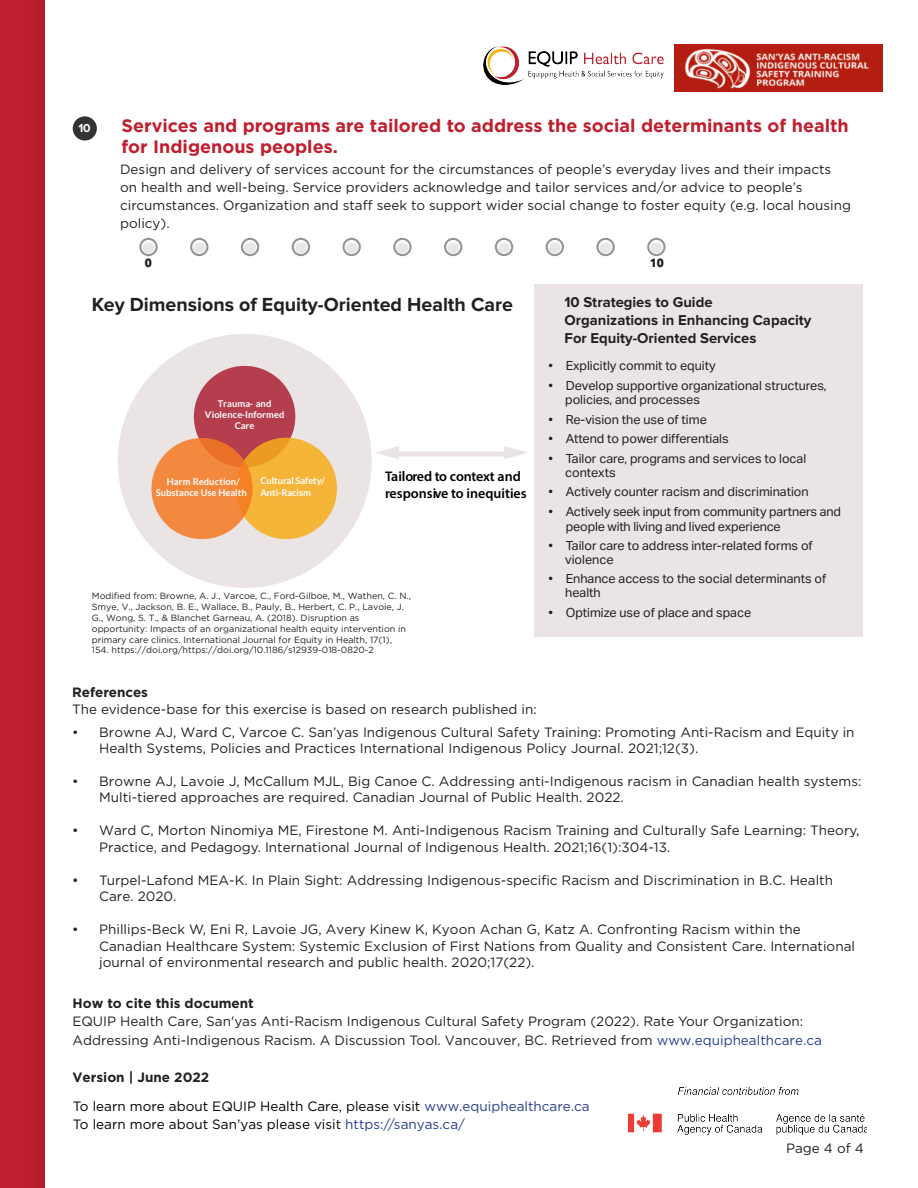
<style>
.page{position:relative;width:918px;height:1188px;background:#fff}
.page>*{position:absolute;margin:0;border:0;box-sizing:border-box;transform-origin:0 0}
.t1{font:700 19.65px "Proxima Nova";color:#231f20}
.Question_Heading{font:700 18px/21.6px "Gotham";color:#bf1f2e}
.t2{font:700 14.85px/17.9px "Proxima Nova";color:#231f20}
.t3{font:600 14.1px/16.8px "Myriad Pro";color:#000}
.EQUIP_body_text{font:13.5px/16.5px "Gotham";color:#231f20}
.EQUIP_Body_text{font:13.5px/18.5px "Gotham";color:#231f20}
.EQUIP_Body_text-2{font:13.5px/18px "Gotham";color:#000}
.EQUIP_Body_text-3{font:700 13.5px "Gotham";color:#231f20}
.t4{font:13.5px "Gotham";color:#221e1f}
.t5{font:12.6px/14.1px "Aktiv Grotesk";color:#231f20}
.t6{font:800 12px "Aktiv Grotesk";color:#231f20}
.Heading_4{font:700 12px "Proxima Nova";color:#fff}
.t7{font:700 9.3px/11.2px "Lato";color:#fff;text-align:center}
.t8{font:9px/10.8px "Gotham";color:#221e1f}
.s1{font-weight:700}
.s2{color:#253f8e}
</style>
<div class="page">
<div style="left:0;top:0;width:45px;height:1188px;background:#bf1f2e"></div>
<img style="left:483px;top:46px;width:180px;height:39px">
<img style="left:675px;top:44px;width:207px;height:47px">
<img style="left:628px;top:1087px;width:238px;height:48px">
<div style="left:73px;top:116px;width:24px;height:25px;background:#323332;border-radius:50%"></div>
<svg style="left:193px;top:240px;width:13px;height:13px"></svg>
<div style="left:190px;top:238px;width:18px;height:18px;border:2px solid #939598;border-radius:50%"></div>
<svg style="left:244px;top:240px;width:13px;height:13px"></svg>
<div style="left:241px;top:238px;width:18px;height:18px;border:2px solid #939598;border-radius:50%"></div>
<svg style="left:294px;top:240px;width:13px;height:13px"></svg>
<div style="left:292px;top:238px;width:18px;height:18px;border:2px solid #939598;border-radius:50%"></div>
<svg style="left:345px;top:240px;width:13px;height:13px"></svg>
<div style="left:342px;top:238px;width:19px;height:18px;border:2px solid #939598;border-radius:50%"></div>
<svg style="left:396px;top:240px;width:13px;height:13px"></svg>
<div style="left:393px;top:238px;width:19px;height:18px;border:2px solid #939598;border-radius:50%"></div>
<svg style="left:447px;top:240px;width:13px;height:13px"></svg>
<div style="left:444px;top:238px;width:18px;height:18px;border:2px solid #939598;border-radius:50%"></div>
<svg style="left:498px;top:240px;width:13px;height:13px"></svg>
<div style="left:495px;top:238px;width:18px;height:18px;border:2px solid #939598;border-radius:50%"></div>
<svg style="left:548px;top:240px;width:13px;height:13px"></svg>
<div style="left:546px;top:238px;width:18px;height:18px;border:2px solid #939598;border-radius:50%"></div>
<svg style="left:599px;top:240px;width:13px;height:13px"></svg>
<div style="left:596px;top:238px;width:19px;height:18px;border:2px solid #939598;border-radius:50%"></div>
<svg style="left:650px;top:240px;width:13px;height:13px"></svg>
<div style="left:647px;top:238px;width:19px;height:18px;border:2px solid #939598;border-radius:50%"></div>
<svg style="left:142px;top:240px;width:13px;height:13px"></svg>
<div style="left:139px;top:238px;width:19px;height:18px;border:2px solid #939598;border-radius:50%"></div>
<svg style="left:118px;top:334px;width:254px;height:254px;fill:#eae4e4"></svg>
<svg style="left:194px;top:366px;width:143px;height:173px;background:#db9971"></svg>
<svg style="left:151px;top:438px;width:102px;height:101px;background:#f1873b"></svg>
<div style="left:534px;top:284px;width:329px;height:353px;background:#eae4e4"></div>
<svg style="left:376px;top:446px;width:151px;height:13px"></svg>
<p class="Heading_4" style="left:78px;top:122px;width:14px">10</p>
<p class="Question_Heading" style="left:122px;top:114px;width:729px">Services and programs are tailored to address the social determinants of health for Indigenous peoples.</p>
<p class="EQUIP_body_text" style="left:120px;top:160px;width:733px;line-height:18px">Design and delivery of services account for the circumstances of people’s everyday lives and their impacts on health and well-being. Service providers acknowledge and tailor services and/or advice to people’s circumstances. Organization and staff seek to support wider social change to foster equity (e.g. local housing policy).</p>
<p class="t6" style="left:145px;top:255px;width:9px">0</p>
<p class="t6" style="left:650px;top:255px;width:16px">10</p>
<h1 class="t1" style="left:92px;top:293px;width:423px">Key Dimensions of Equity-Oriented Health Care</h1>
<p class="t7" style="left:205px;top:398px;width:81px">Trauma- and<br>Violence-Informed<br>Care</p>
<p class="t7" style="left:156px;top:476px;width:92px;line-height:10.6px">Harm Reduction/<br>Substance Use Health</p>
<p class="t7" style="left:260px;top:475px;width:66px;text-align:left">Cultural Safety/<br>Anti-Racism</p>
<p class="t3" style="left:385px;top:467px;width:143px">Tailored to context and responsive to inequities</p>
<p class="t8" style="left:92px;top:591px;width:321px">Modified from: Browne, A. J., Varcoe, C., Ford-Gilboe, M., Wathen, C. N., Smye, V., Jackson, B. E., Wallace, B., Pauly, B., Herbert, C. P., Lavoie, J.<br>G., Wong, S. T., &amp; Blanchet Garneau, A. (2018). Disruption as opportunity: Impacts of an organizational health equity intervention in primary care clinics. International Journal for Equity in Health, 17(1), 154. https://doi.org/https://doi.org/10.1186/s12939-018-0820-2</p>
<p class="t2" style="left:565px;top:294px;width:248px">10 Strategies to Guide<br>Organizations in Enhancing Capacity<br>For Equity-Oriented Services</p>
<p class="t5" style="left:549px;top:359px;width:169px">• Explicitly commit to equity</p>
<p class="t5" style="left:565px;top:378px;width:263px;text-indent:-17px">• Develop supportive organizational structures, policies, and processes</p>
<p class="t5" style="left:549px;top:412px;width:160px">• Re-vision the use of time</p>
<p class="t5" style="left:549px;top:432px;width:182px">• Attend to power differentials</p>
<p class="t5" style="left:565px;top:451px;width:243px;text-indent:-17px">• Tailor care, programs and services to local contexts</p>
<p class="t5" style="left:549px;top:485px;width:262px">• Actively counter racism and discrimination</p>
<p class="t5" style="left:566px;top:504px;width:277px;line-height:15.1px;text-indent:-17px">• Actively seek input from community partners and people with living and lived experience</p>
<p class="t5" style="left:565px;top:538px;width:249px;text-indent:-17px">• Tailor care to address inter-related forms of violence</p>
<p class="t5" style="left:565px;top:572px;width:263px;text-indent:-17px">• Enhance access to the social determinants of health</p>
<p class="t5" style="left:549px;top:605px;width:204px">• Optimize use of place and space</p>
<p class="EQUIP_Body_text" style="left:72px;top:684px;width:466px;line-height:16.5px"><span class="s1">References<br></span>The evidence-base for this exercise is based on research published in:</p>
<p class="EQUIP_body_text" style="left:99px;top:723px;width:757px;text-indent:-27px">• Browne AJ, Ward C, Varcoe C. San’yas Indigenous Cultural Safety Training: Promoting Anti-Racism and Equity in<br>Health Systems, Policies and Practices International Indigenous Policy Journal. 2021;12(3).</p>
<p class="EQUIP_body_text" style="left:99px;top:773px;width:764px;text-indent:-27px">• Browne AJ, Lavoie J, McCallum MJL, Big Canoe C. Addressing anti-Indigenous racism in Canadian health systems:<br>Multi-tiered approaches are required. Canadian Journal of Public Health. 2022.</p>
<p class="EQUIP_body_text" style="left:99px;top:822px;width:762px;text-indent:-27px">• Ward C, Morton Ninomiya ME, Firestone M. Anti-Indigenous Racism Training and Culturally Safe Learning: Theory,<br>Practice, and Pedagogy. International Journal of Indigenous Health. 2021;16(1):304-13.</p>
<p class="EQUIP_body_text" style="left:99px;top:871px;width:735px;text-indent:-27px">• Turpel-Lafond MEA-K. In Plain Sight: Addressing Indigenous-specific Racism and Discrimination in B.C. Health<br>Care. 2020.</p>
<p class="EQUIP_body_text" style="left:99px;top:921px;width:757px;text-indent:-27px">• Phillips-Beck W, Eni R, Lavoie JG, Avery Kinew K, Kyoon Achan G, Katz A. Confronting Racism within the<br>Canadian Healthcare System: Systemic Exclusion of First Nations from Quality and Consistent Care. International journal of environmental research and public health. 2020;17(22).</p>
<p class="EQUIP_Body_text" style="left:72px;top:994px;width:751px"><span class="s1">How to cite this document<br></span>EQUIP Health Care, San'yas Anti-Racism Indigenous Cultural Safety Program (2022). Rate Your Organization:<br>Addressing Anti-Indigenous Racism. A Discussion Tool. Vancouver, BC. Retrieved from <span class="s2">www.equiphealthcare.ca</span></p>
<p class="EQUIP_Body_text-3" style="left:72px;top:1068px;width:138px">Version | June 2022</p>
<p class="EQUIP_Body_text-2" style="left:73px;top:1097px;width:518px">To learn more about EQUIP Health Care, please visit <span class="s2">www.equiphealthcare.ca<br></span>To learn more about San’yas please visit <span class="s2">https://sanyas.ca/</span></p>
<p class="t4" style="left:786px;top:1140px;width:79px">Page 4 of 4</p>
</div>
